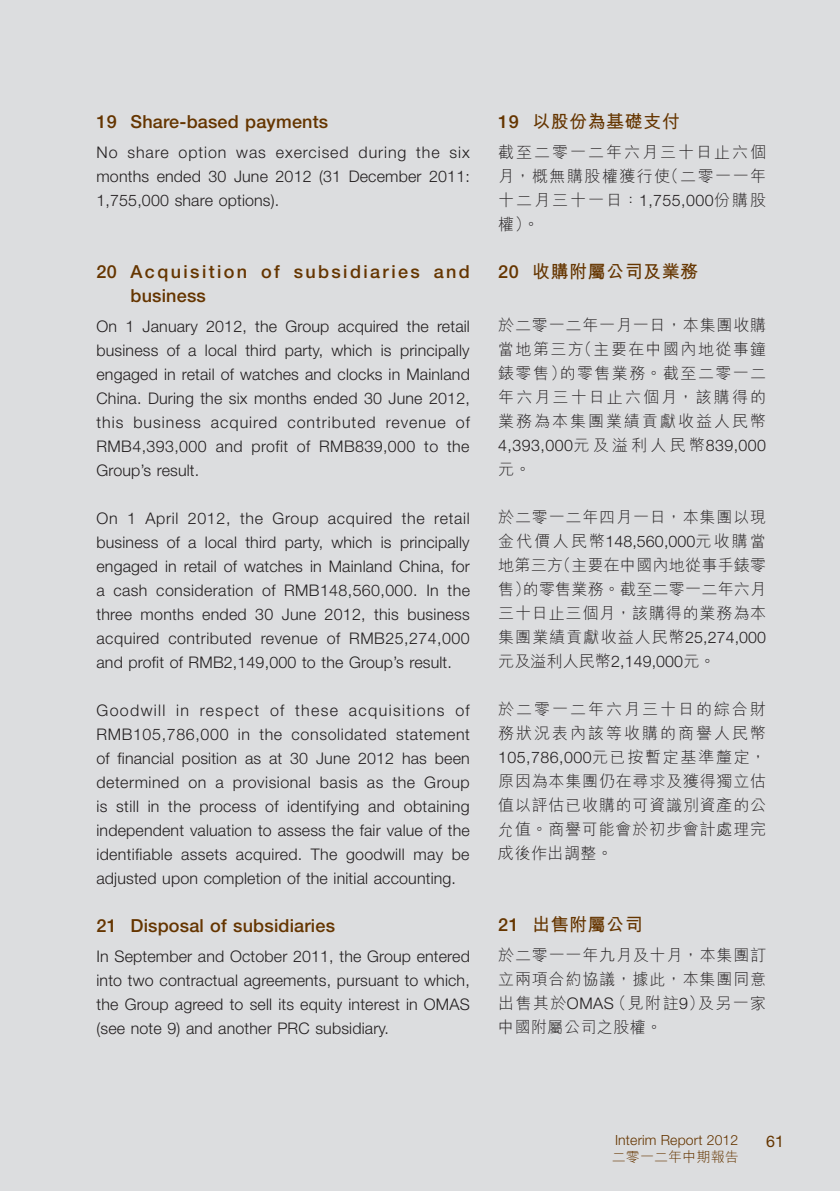
<style>
.page{position:relative;width:840px;height:1191px;background:#fff}
.page>*{position:absolute;margin:0;border:0;box-sizing:border-box;transform-origin:0 0}
.t1{font:500 18px "Helvetica Neue LT Std";letter-spacing:.01em;color:#653500}
.t2{font:500 18px/24px "Helvetica Neue LT Std";letter-spacing:.135em;color:#653500}
.t3{font:700 18px "M Hei HK";letter-spacing:.025em;color:#653500}
.t4{font:300 16px/24px "Helvetica Neue LT Std";letter-spacing:.01em;color:#231f20;text-align:justify}
.t5{font:300 16px/24px "M Hei HK";letter-spacing:.05em;color:#231f20;text-align:justify}
.t6{font:16px "Helvetica Neue LT Std";color:#653500}
.t7{font:300 14px "Helvetica Neue LT Std";letter-spacing:.01em;color:#653500}
.t8{font:300 14px "M Hei HK";letter-spacing:.01em;color:#653500}
.s1{font-family:"Helvetica Neue LT Std";font-weight:500}
.s2{font-family:"Helvetica Neue LT Std"}
</style>
<div class="page">
<div style="left:0;top:0;width:839px;height:1191px;background:#dcdddf"></div>
<p class="t1" style="left:96px;top:111px;width:233px">19 Share-based payments</p>
<p class="t4" style="left:96px;top:140px;width:374px">No share option was exercised during the six months ended 30 June 2012 (31 December 2011:<br>1,755,000 share options).</p>
<p class="t2" style="left:130px;top:259px;width:340px;text-indent:-34px">20 Acquisition of subsidiaries and business</p>
<p class="t4" style="left:96px;top:314px;width:375px">On 1 January 2012, the Group acquired the retail business of a local third party, which is principally engaged in retail of watches and clocks in Mainland China. During the six months ended 30 June 2012, this business acquired contributed revenue of RMB4,393,000 and profit of RMB839,000 to the Group’s result.</p>
<p class="t4" style="left:96px;top:506px;width:375px">On 1 April 2012, the Group acquired the retail business of a local third party, which is principally engaged in retail of watches in Mainland China, for a cash consideration of RMB148,560,000. In the three months ended 30 June 2012, this business acquired contributed revenue of RMB25,274,000 and profit of RMB2,149,000 to the Group’s result.</p>
<p class="t4" style="left:96px;top:698px;width:375px">Goodwill in respect of these acquisitions of RMB105,786,000 in the consolidated statement of financial position as at 30 June 2012 has been determined on a provisional basis as the Group is still in the process of identifying and obtaining independent valuation to assess the fair value of the identifiable assets acquired. The goodwill may be adjusted upon completion of the initial accounting.</p>
<p class="t1" style="left:96px;top:915px;width:240px">21 Disposal of subsidiaries</p>
<p class="t4" style="left:96px;top:943px;width:374px">In September and October 2011, the Group entered into two contractual agreements, pursuant to which, the Group agreed to sell its equity interest in OMAS (see note 9) and another PRC subsidiary.</p>
<p class="t3" style="left:498px;top:108px;width:183px"><span class="s1">19</span> 以股份為基礎支付</p>
<p class="t5" style="left:498px;top:139px;width:269px">截至二零一二年六月三十日止六個月，概無購股權獲行使（二零一一年十二月三十一日：<span class="s2">1,755,000</span>份購股權）。</p>
<p class="t3" style="left:498px;top:258px;width:201px"><span class="s1">20</span> 收購附屬公司及業務</p>
<p class="t5" style="left:498px;top:313px;width:269px">於二零一二年一月一日，本集團收購當地第三方（主要在中國內地從事鐘錶零售）的零售業務。截至二零一二年六月三十日止六個月，該購得的業務為本集團業績貢獻收益人民幣<span class="s2">4,393,000</span>元及溢利人民幣<span class="s2">839,000</span>元。</p>
<p class="t5" style="left:498px;top:505px;width:269px">於二零一二年四月一日，本集團以現金代價人民幣<span class="s2">148,560,000</span>元收購當地第三方（主要在中國內地從事手錶零售）的零售業務。截至二零一二年六月三十日止三個月，該購得的業務為本集團業績貢獻收益人民幣<span class="s2">25,274,000</span>元及溢利人民幣<span class="s2">2,149,000</span>元。</p>
<p class="t5" style="left:498px;top:697px;width:269px">於二零一二年六月三十日的綜合財務狀況表內該等收購的商譽人民幣<span class="s2">105,786,000</span>元已按暫定基準釐定，原因為本集團仍在尋求及獲得獨立估值以評估已收購的可資識別資產的公允值。商譽可能會於初步會計處理完成後作出調整。</p>
<p class="t3" style="left:498px;top:911px;width:146px"><span class="s1">21</span> 出售附屬公司</p>
<p class="t5" style="left:498px;top:942px;width:269px">於二零一一年九月及十月，本集團訂立兩項合約協議，據此，本集團同意出售其於<span class="s2">OMAS</span>（見附註<span class="s2">9</span>）及另一家中國附屬公司之股權。</p>
<p class="t7" style="left:614px;top:1131px;width:125px">Interim Report 2012</p>
<p class="t6" style="left:765px;top:1132px;width:19px">61</p>
<p class="t8" style="left:611px;top:1146px;width:129px">二零一二年中期報告</p>
</div>
